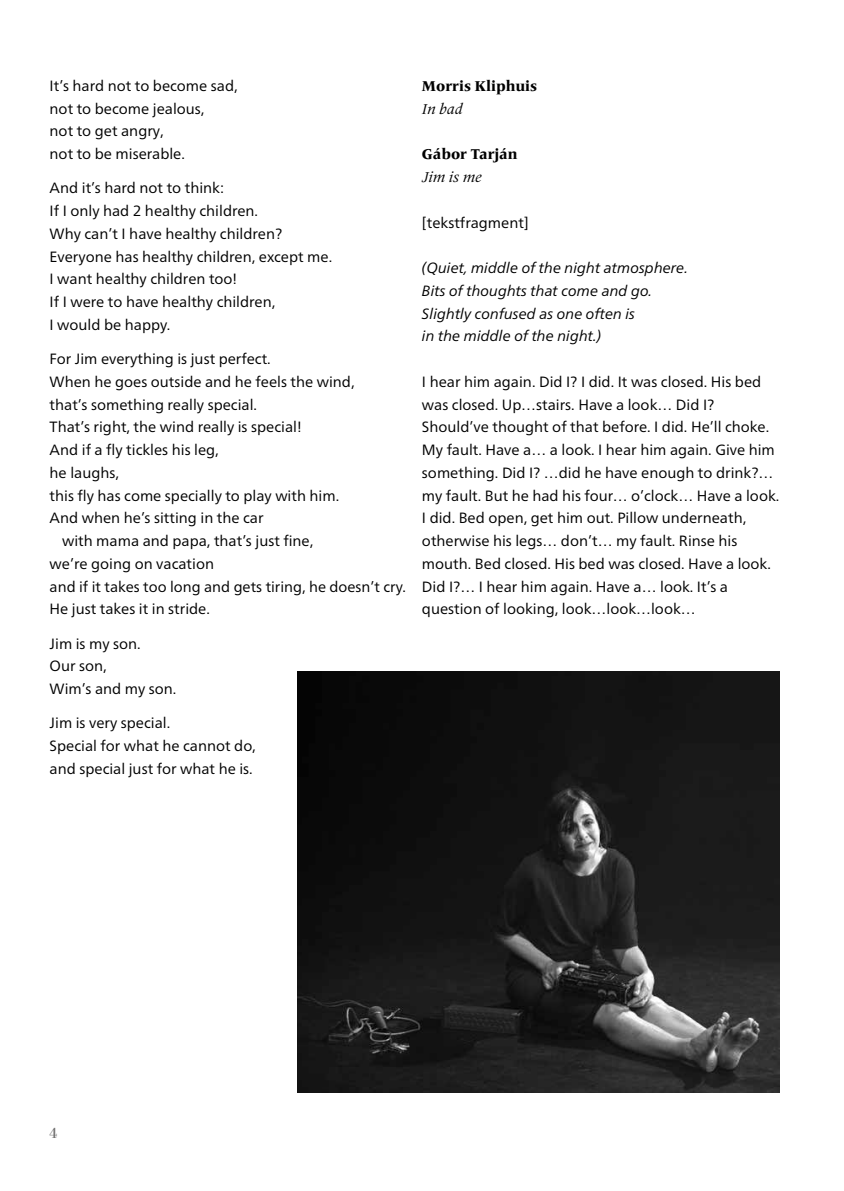
<style>
.page{position:relative;width:844px;height:1191px;background:#fff}
.page>*{position:absolute;margin:0;border:0;box-sizing:border-box;transform-origin:0 0}
.t1{font:15.75px "Bodoni";color:#706f6f}
.t2{font:14.88px/22.8px "Frutiger Neue LT Pro";color:#000}
.t3{font:italic 14.88px/22.8px "Frutiger Neue LT Pro";color:#000}
.t4{font:800 14.88px "Frutiger Serif LT Pro";color:#000}
.t5{font:italic 14.88px "Frutiger Serif LT Pro";color:#000}
</style>
<div class="page">
<img style="left:298px;top:671px;width:481px;height:421px">
<p class="t2" style="left:50px;top:74px;width:189px">It’s hard not to become sad, not to become jealous,<br>not to get angry,<br>not to be miserable.</p>
<p class="t2" style="left:50px;top:177px;width:284px">And it’s hard not to think:<br>If I only had 2 healthy children.<br>Why can’t I have healthy children?<br>Everyone has healthy children, except me.<br>I want healthy children too!<br>If I were to have healthy children,<br>I would be happy.</p>
<p class="t2" style="left:50px;top:347px;width:223px">For Jim everything is just perfect.</p>
<p class="t2" style="left:50px;top:370px;width:306px">When he goes outside and he feels the wind,</p>
<p class="t2" style="left:50px;top:393px;width:209px">that’s something really special.</p>
<p class="t2" style="left:50px;top:415px;width:253px">That’s right, the wind really is special!</p>
<p class="t2" style="left:50px;top:438px;width:170px">And if a fly tickles his leg,</p>
<p class="t2" style="left:50px;top:461px;width:71px">he laughs,</p>
<p class="t2" style="left:50px;top:484px;width:291px">this fly has come specially to play with him.</p>
<p class="t2" style="left:50px;top:506px;width:215px">And when he’s sitting in the car</p>
<p class="t2" style="left:62px;top:529px;width:253px">with mama and papa, that’s just fine,</p>
<p class="t2" style="left:50px;top:552px;width:166px">we’re going on vacation</p>
<p class="t2" style="left:50px;top:575px;width:358px">and if it takes too long and gets tiring, he doesn’t cry.</p>
<p class="t2" style="left:50px;top:598px;width:162px">He just takes it in stride.</p>
<p class="t2" style="left:50px;top:632px;width:128px">Jim is my son.<br>Our son,<br>Wim’s and my son.</p>
<p class="t2" style="left:50px;top:711px;width:207px">Jim is very special.<br>Special for what he cannot do, and special just for what he is.</p>
<p class="t4" style="left:422px;top:77px;width:117px">Morris Kliphuis</p>
<p class="t5" style="left:422px;top:100px;width:42px">In bad</p>
<p class="t4" style="left:422px;top:145px;width:97px">Gábor Tarján</p>
<p class="t5" style="left:422px;top:168px;width:61px">Jim is me</p>
<p class="t2" style="left:422px;top:211px;width:108px">[tekstfragment]</p>
<p class="t3" style="left:422px;top:256px;width:267px">(Quiet, middle of the night atmosphere.<br>Bits of thoughts that come and go.<br>Slightly confused as one often is<br>in the middle of the night.)</p>
<p class="t2" style="left:422px;top:370px;width:359px">I hear him again. Did I? I did. It was closed. His bed was closed. Up…stairs. Have a look… Did I?<br>Should’ve thought of that before. I did. He’ll choke.<br>My fault. Have a… a look. I hear him again. Give him something. Did I? …did he have enough to drink?… my fault. But he had his four… o’clock… Have a look.<br>I did. Bed open, get him out. Pillow underneath, otherwise his legs… don’t… my fault. Rinse his mouth. Bed closed. His bed was closed. Have a look.<br>Did I?… I hear him again. Have a… look. It’s a question of looking, look…look…look…</p>
<p class="t1" style="left:50px;top:1123px;width:9px">4</p>
</div>
